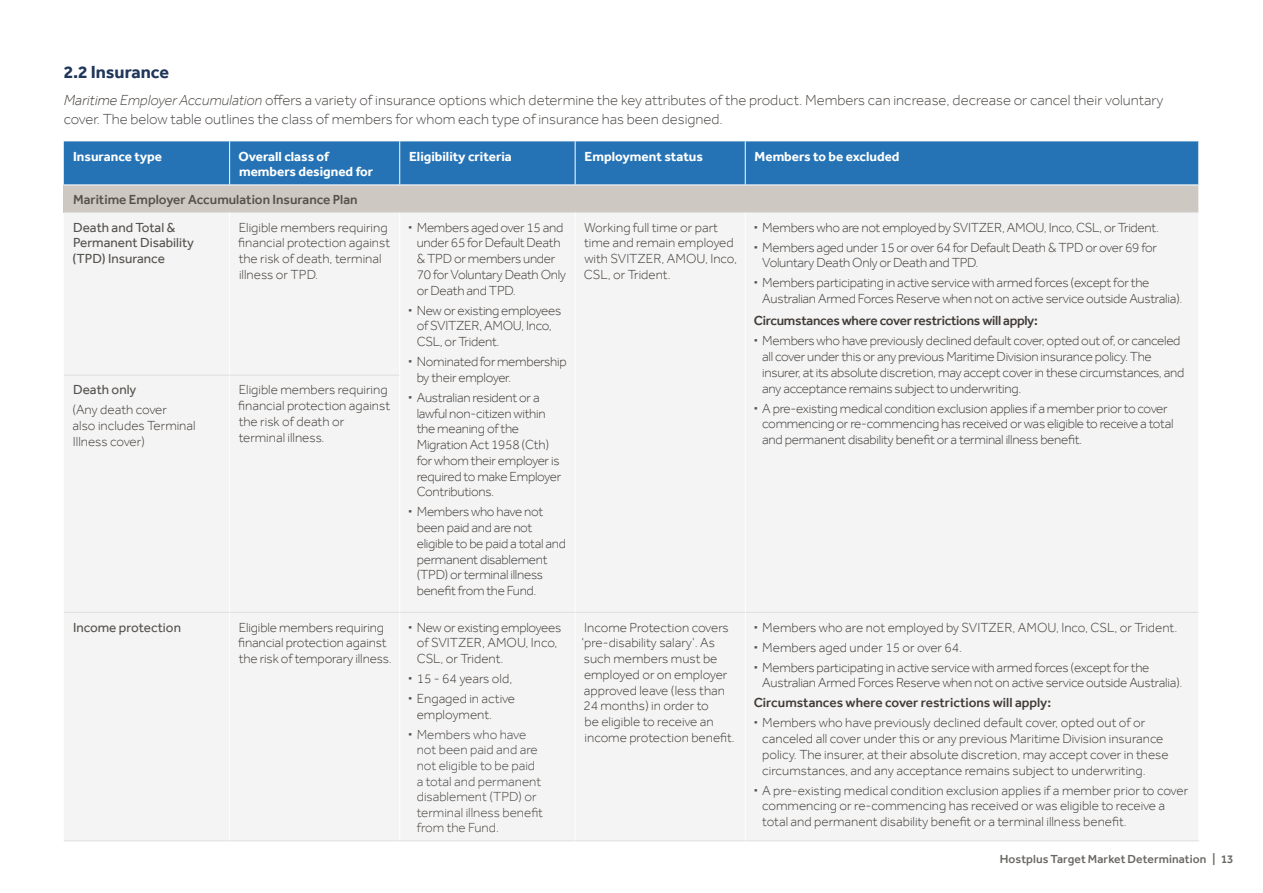
<style>
.page{position:relative;width:1263px;height:893px;background:#fff}
.page>*{position:absolute;margin:0;border:0;box-sizing:border-box;transform-origin:0 0}
.t1{font:700 18px "Effra";color:#20365a}
.t2{font:300 15px/18.6px "Effra";color:#4b4744}
.t3{font:300 13.5px/15.8px "Effra";letter-spacing:-.02em;color:#413c38}
.t4{font:300 13.5px/15.8px "Effra";color:#413c38}
.t5{font:300 13.5px/15.6px "Effra";color:#4b4744}
.t6{font:700 13.5px/15.8px "Effra";color:#fff}
.t7{font:13.5px/15.8px "Effra";color:#55524e}
.t8{font:500 13.5px "Effra";color:#55524e}
.t9{font:500 12px "Effra";letter-spacing:.005em;color:#6a6864}
.s1{font-style:italic;color:#413c38}
.s2{font-style:italic}
.s3{font-weight:700;font-size:15px;color:#55524e}
.s4{font-weight:500}
.s5{color:#413c38}
</style>
<div class="page">
<div style="left:64px;top:141px;width:1134px;height:44px;background:#2573b5"></div>
<div style="left:64px;top:185px;width:1135px;height:27px;background:#cec8c3"></div>
<div style="left:64px;top:213px;width:1134px;height:627px;background:#f4f4f4"></div>
<svg style="left:1198px;top:186px;width:1px;height:26px"></svg>
<hr style="left:400px;top:212px;width:175px;height:1px;background:#dededd">
<hr style="left:400px;top:612px;width:175px;height:1px;background:#dededd">
<hr style="left:399px;top:375px;width:1px;height:237px;background:#fff">
<hr style="left:575px;top:212px;width:170px;height:1px;background:#dededd">
<hr style="left:575px;top:612px;width:170px;height:1px;background:#dededd">
<hr style="left:575px;top:213px;width:1px;height:162px;background:#fff">
<hr style="left:575px;top:375px;width:1px;height:237px;background:#fff">
<hr style="left:745px;top:212px;width:453px;height:1px;background:#dededd">
<hr style="left:745px;top:612px;width:453px;height:1px;background:#dededd">
<hr style="left:745px;top:213px;width:1px;height:162px;background:#fff">
<hr style="left:745px;top:375px;width:1px;height:237px;background:#fff">
<hr style="left:230px;top:212px;width:170px;height:1px;background:#dededd">
<hr style="left:230px;top:375px;width:169px;height:1px;background:#dededd">
<hr style="left:399px;top:213px;width:1px;height:162px;background:#fff">
<hr style="left:64px;top:212px;width:166px;height:1px;background:#dededd">
<hr style="left:64px;top:375px;width:166px;height:1px;background:#dededd">
<hr style="left:229px;top:213px;width:1px;height:162px;background:#fff">
<hr style="left:229px;top:376px;width:1px;height:236px;background:#fff">
<hr style="left:64px;top:185px;width:166px;height:1px;background:#fff">
<hr style="left:230px;top:185px;width:170px;height:1px;background:#fff">
<hr style="left:400px;top:185px;width:175px;height:1px;background:#fff">
<hr style="left:575px;top:185px;width:170px;height:1px;background:#fff">
<hr style="left:745px;top:185px;width:454px;height:1px;background:#fff">
<hr style="left:64px;top:612px;width:166px;height:1px;background:#dededd">
<hr style="left:230px;top:612px;width:170px;height:1px;background:#dededd">
<hr style="left:64px;top:840px;width:166px;height:1px;background:#dededd">
<hr style="left:230px;top:840px;width:170px;height:1px;background:#dededd">
<hr style="left:400px;top:840px;width:175px;height:1px;background:#dededd">
<hr style="left:575px;top:840px;width:170px;height:1px;background:#dededd">
<hr style="left:745px;top:840px;width:454px;height:1px;background:#dededd">
<hr style="left:229px;top:141px;width:1px;height:44px;background:#fff">
<hr style="left:399px;top:141px;width:1px;height:44px;background:#fff">
<hr style="left:575px;top:141px;width:1px;height:44px;background:#fff">
<hr style="left:745px;top:141px;width:1px;height:44px;background:#fff">
<hr style="left:229px;top:613px;width:1px;height:227px;background:#fff">
<hr style="left:399px;top:613px;width:1px;height:227px;background:#fff">
<hr style="left:575px;top:613px;width:1px;height:227px;background:#fff">
<hr style="left:745px;top:613px;width:1px;height:227px;background:#fff">
<h1 class="t1" style="left:64px;top:61px;width:107px">2.2 Insurance</h1>
<p class="t2" style="left:64px;top:91px;width:1101px"><span class="s1">Maritime</span> <span class="s2">Employer Accumulation</span> offers a variety of insurance options which determine the key attributes of the product. Members can increase, decrease or cancel their voluntary cover. The below table outlines the class of members for whom each type of insurance has been designed.</p>
<p class="t6" style="left:73px;top:148px;width:90px">Insurance type</p>
<p class="t6" style="left:238px;top:148px;width:136px">Overall class of members designed for</p>
<p class="t6" style="left:409px;top:148px;width:104px">Eligibility criteria</p>
<p class="t6" style="left:585px;top:148px;width:120px">Employment status</p>
<p class="t6" style="left:755px;top:148px;width:146px">Members to be excluded</p>
<p class="t8" style="left:73px;top:191px;width:286px">Maritime Employer Accumulation Insurance Plan</p>
<p class="t7" style="left:73px;top:219px;width:123px">Death and Total &amp;<br>Permanent Disability (TPD) Insurance</p>
<p class="t4" style="left:238px;top:219px;width:153px">Eligible members requiring financial protection against the risk of death, terminal illness or TPD.</p>
<p class="t3" style="left:417px;top:219px;width:151px;text-indent:-9px"><span class="s3">·</span> Members aged over 15 and under 65 for Default Death &amp; TPD or members under<br>70 for Voluntary Death Only or Death and TPD.</p>
<p class="t3" style="left:417px;top:302px;width:146px;text-indent:-9px"><span class="s3">·</span> New or existing employees of SVITZER, AMOU, Inco,<br>CSL, or Trident.</p>
<p class="t3" style="left:417px;top:354px;width:151px;text-indent:-9px"><span class="s3">·</span> Nominated for membership by their employer.</p>
<p class="t3" style="left:417px;top:389px;width:146px;text-indent:-9px"><span class="s3">·</span> Australian resident or a lawful non-citizen within the meaning of the<br>Migration Act 1958 (Cth) for whom their employer is required to make Employer<br>Contributions.</p>
<p class="t3" style="left:417px;top:504px;width:151px;text-indent:-9px"><span class="s3">·</span> Members who have not been paid and are not eligible to be paid a total and permanent disablement (TPD) or terminal illness benefit from the Fund.</p>
<p class="t4" style="left:584px;top:219px;width:155px">Working full time or part time and remain employed with SVITZER, AMOU, Inco,<br>CSL, or Trident.</p>
<p class="t3" style="left:754px;top:217px;width:407px;line-height:20px"><span class="s3">·</span> Members who are not employed by SVITZER, AMOU, Inco, CSL, or Trident. <span class="s3">·</span> Members aged under 15 or over 64 for Default Death &amp; TPD or over 69 for</p>
<p class="t3" style="left:754px;top:253px;width:397px;line-height:20px;text-indent:9px">Voluntary Death Only or Death and TPD.<br><span class="s3">·</span> Members participating in active service with armed forces (except for the</p>
<p class="t3" style="left:762px;top:291px;width:422px">Australian Armed Forces Reserve when not on active service outside Australia).</p>
<p class="t3" style="left:754px;top:311px;width:428px;line-height:20px"><span class="s4">Circumstances where cover restrictions will apply:<br></span><span class="s3">·</span> Members who have previously declined default cover, opted out of, or canceled</p>
<p class="t3" style="left:762px;top:349px;width:424px">all cover under this or any previous Maritime Division insurance policy. The insurer, at its absolute discretion, may accept cover in these circumstances, and any acceptance remains subject to underwriting.</p>
<p class="t3" style="left:762px;top:400px;width:413px;text-indent:-9px"><span class="s3">·</span> A pre-existing medical condition exclusion applies if a member prior to cover commencing or re-commencing has received or was eligible to receive a total and permanent disability benefit or a terminal illness benefit.</p>
<p class="t7" style="left:73px;top:382px;width:65px">Death only</p>
<p class="t4" style="left:73px;top:402px;width:125px">(Any death cover<br>also includes Terminal<br>Illness cover)</p>
<p class="t4" style="left:238px;top:382px;width:153px">Eligible members requiring financial protection against the risk of death or terminal illness.</p>
<p class="t7" style="left:73px;top:619px;width:109px">Income protection</p>
<p class="t3" style="left:238px;top:619px;width:155px">Eligible members requiring financial protection against the risk of temporary illness.</p>
<p class="t3" style="left:417px;top:619px;width:146px;text-indent:-9px"><span class="s3">·</span> New or existing employees of SVITZER, AMOU, Inco,<br>CSL, or Trident.</p>
<p class="t4" style="left:408px;top:669px;width:108px;line-height:20px"><span class="s3">·</span> 15 - 64 years old, <span class="s3">·</span> Engaged in active</p>
<p class="t5" style="left:408px;top:704px;width:120px;line-height:19.8px;text-indent:9px"><span class="s5">employment.<br></span><span class="s3">·</span> Members who have</p>
<p class="t5" style="left:417px;top:742px;width:128px">not been paid and are not eligible to be paid a total and permanent disablement (TPD) or terminal illness benefit from the Fund.</p>
<p class="t4" style="left:582px;top:619px;width:155px">Income Protection covers ‘pre-disability salary’. As such members must be employed or on employer approved leave (less than<br>24 months) in order to<br>be eligible to receive an income protection benefit.</p>
<p class="t3" style="left:754px;top:617px;width:425px;line-height:20px"><span class="s3">·</span> Members who are not employed by SVITZER, AMOU, Inco, CSL, or Trident. <span class="s3">·</span> Members aged under 15 or over 64.<br><span class="s3">·</span> Members participating in active service with armed forces (except for the</p>
<p class="t3" style="left:762px;top:675px;width:422px">Australian Armed Forces Reserve when not on active service outside Australia).</p>
<p class="t4" style="left:754px;top:693px;width:393px;line-height:20px"><span class="s4">Circumstances where cover restrictions will apply:<br></span><span class="s3">·</span> Members who have previously declined default cover, opted out of or</p>
<p class="t4" style="left:762px;top:731px;width:408px">canceled all cover under this or any previous Maritime Division insurance policy. The insurer, at their absolute discretion, may accept cover in these circumstances, and any acceptance remains subject to underwriting.</p>
<p class="t4" style="left:762px;top:782px;width:427px;text-indent:-9px"><span class="s3">·</span> A pre-existing medical condition exclusion applies if a member prior to cover commencing or re-commencing has received or was eligible to receive a total and permanent disability benefit or a terminal illness benefit.</p>
<p class="t9" style="left:1000px;top:852px;width:235px">Hostplus Target Market Determination | 13</p>
</div>
